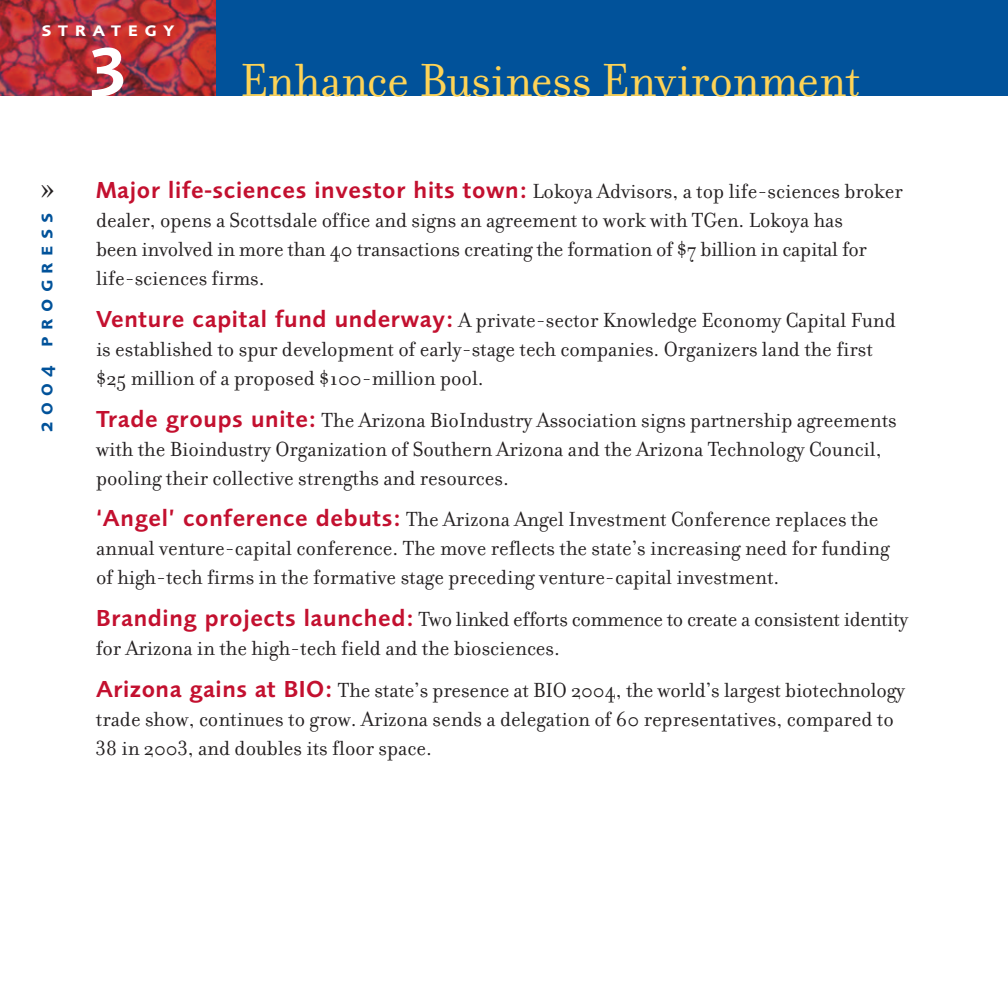
<style>
.page{position:relative;width:1008px;height:1008px;background:#fff}
.page>*{position:absolute;margin:0;border:0;box-sizing:border-box;transform-origin:0 0}
.t1{font:72px "Foundry Sans Demi";color:#fff}
.t2{font:50px "Filosofia";color:#fed356}
.t3{font:300 25.6px "Centennial";color:#231f20}
.t4{font:22px/29px "Filosofia";color:#231f20}
.t5{font:20px "Foundry Sans Exp Demi";letter-spacing:.315em;color:#01529a}
.t6{font:20px "Foundry Sans Exp Demi";letter-spacing:.315em;color:#fff}
.s1{font-family:"Foundry Sans Demi";font-size:24px;color:#c3102f}
</style>
<div class="page">
<img style="left:0;top:0;width:216px;height:96px">
<div style="left:216px;top:0;width:792px;height:96px;background:#01529a"></div>
<p class="t6" style="left:41px;top:18px;width:135px">strategy</p>
<h1 class="t1" style="left:87px;top:45px;width:43px">3</h1>
<h2 class="t2" style="left:240px;top:50px;width:622px">Enhance Business Environment</h2>
<p class="t3" style="left:40px;top:179px;width:16px">»</p>
<p class="t5" style="left:34px;top:432px;width:221px;rotate:-90deg">2004 progress</p>
<p class="t4" style="left:96px;top:176px;width:808px"><span class="s1">Major life-sciences investor hits town:</span> Lokoya Advisors, a top life-sciences broker dealer, opens a Scottsdale office and signs an agreement to work with TGen. Lokoya has<br>been involved in more than 40 transactions creating the formation of $7 billion in capital for life-sciences firms.</p>
<p class="t4" style="left:96px;top:305px;width:801px"><span class="s1">Venture capital fund underway:</span> A private-sector Knowledge Economy Capital Fund is established to spur development of early-stage tech companies. Organizers land the first $25 million of a proposed $100-million pool.</p>
<p class="t4" style="left:96px;top:404px;width:802px"><span class="s1">Trade groups unite:</span> The Arizona BioIndustry Association signs partnership agreements with the Bioindustry Organization of Southern Arizona and the Arizona Technology Council, pooling their collective strengths and resources.</p>
<p class="t4" style="left:96px;top:504px;width:795px"><span class="s1">‘Angel’ conference debuts:</span> The Arizona Angel Investment Conference replaces the annual venture-capital conference. The move reflects the state’s increasing need for funding of high-tech firms in the formative stage preceding venture-capital investment.</p>
<p class="t4" style="left:96px;top:604px;width:814px"><span class="s1">Branding projects launched:</span> Two linked efforts commence to create a consistent identity for Arizona in the high-tech field and the biosciences.</p>
<p class="t4" style="left:96px;top:675px;width:811px"><span class="s1">Arizona gains at BIO:</span> The state’s presence at BIO 2004, the world’s largest biotechnology trade show, continues to grow. Arizona sends a delegation of 60 representatives, compared to<br>38 in 2003, and doubles its floor space.</p>
</div>
